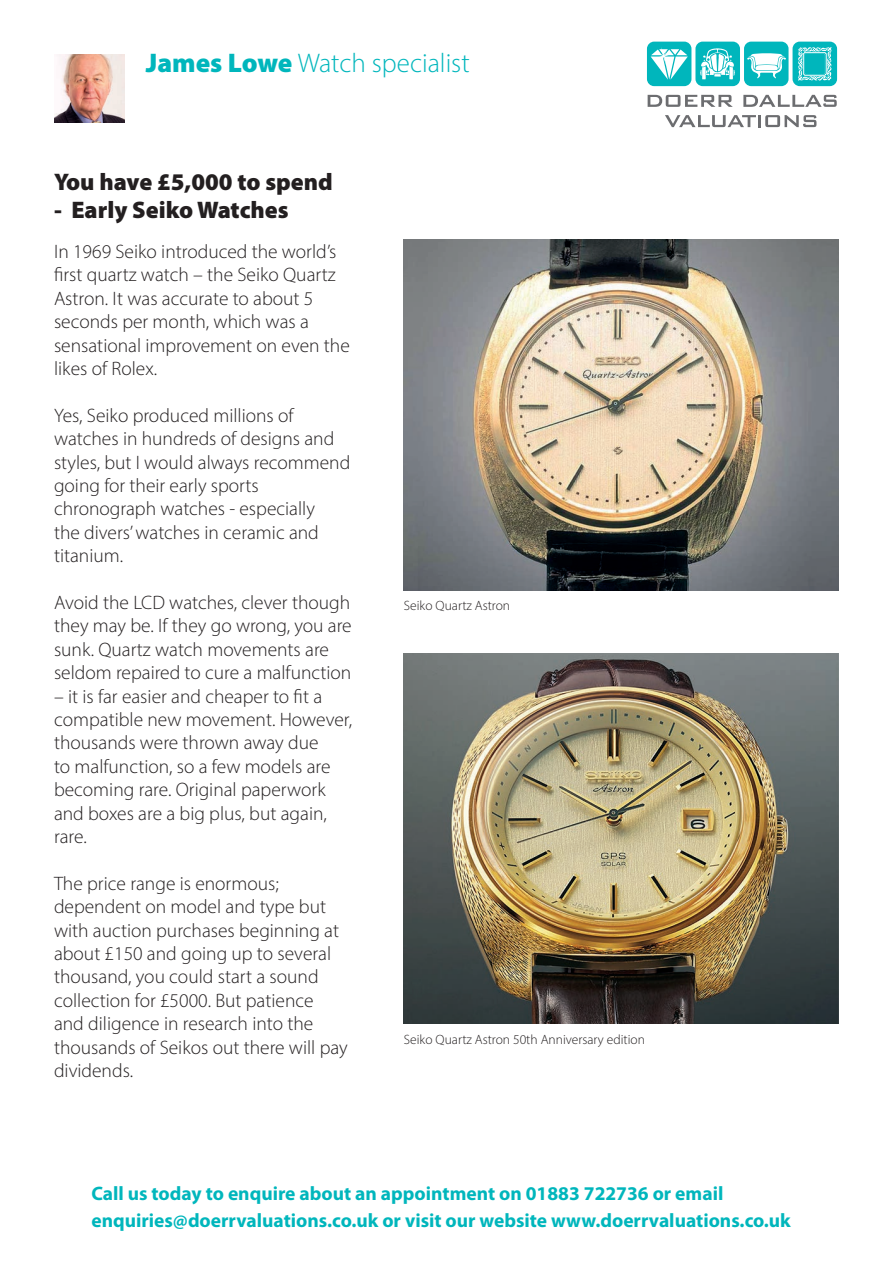
<style>
.page{position:relative;width:893px;height:1263px;background:#fff}
.page>*{position:absolute;margin:0;border:0;box-sizing:border-box;transform-origin:0 0}
.t1{font:300 27px "Myriad Pro";color:#00b6bc}
.t2{font:900 24px "Myriad Pro";color:#231f20}
.t3{font:300 19.5px/23.4px "Myriad Pro";color:#231f20}
.t4{font:700 19.5px/27px "Myriad Pro";color:#00b6bc}
.t5{font:300 13.5px "Myriad Pro";color:#231f20}
.s1{font-weight:900}
</style>
<div class="page">
<img style="left:404px;top:653px;width:435px;height:371px">
<img style="left:404px;top:239px;width:435px;height:351px">
<img style="left:54px;top:54px;width:70px;height:68px">
<div style="left:647px;top:42px;width:44px;height:44px;background:#00b6bc;border-radius:7px"></div>
<div style="left:695px;top:42px;width:45px;height:44px;background:#00b6bc;border-radius:7px"></div>
<div style="left:744px;top:42px;width:44px;height:44px;background:#00b6bc;border-radius:7px"></div>
<div style="left:792px;top:42px;width:45px;height:44px;background:#00b6bc;border-radius:7px"></div>
<svg style="left:651px;top:47px;width:37px;height:33px"></svg>
<svg style="left:798px;top:47px;width:34px;height:34px"></svg>
<svg style="left:747px;top:53px;width:39px;height:25px"></svg>
<svg style="left:700px;top:48px;width:35px;height:32px"></svg>
<svg style="left:648px;top:95px;width:85px;height:12px"></svg>
<svg style="left:743px;top:95px;width:94px;height:12px"></svg>
<svg style="left:665px;top:115px;width:151px;height:12px"></svg>
<h1 class="t1" style="left:146px;top:47px;width:325px"><span class="s1">James Lowe</span> Watch specialist</h1>
<p class="t2" style="left:54px;top:165px;width:280px">You have £5,000 to spend</p>
<p class="t2" style="left:54px;top:194px;width:236px">- Early Seiko Watches</p>
<p class="t3" style="left:54px;top:240px;width:297px">In 1969 Seiko introduced the world’s first quartz watch – the Seiko Quartz<br>Astron. It was accurate to about 5 seconds per month, which was a sensational improvement on even the likes of Rolex.</p>
<p class="t3" style="left:54px;top:403px;width:298px">Yes, Seiko produced millions of watches in hundreds of designs and styles, but I would always recommend going for their early sports chronograph watches - especially<br>the divers’ watches in ceramic and titanium.</p>
<p class="t3" style="left:54px;top:591px;width:299px">Avoid the LCD watches, clever though they may be. If they go wrong, you are sunk. Quartz watch movements are seldom repaired to cure a malfunction</p>
<p class="t3" style="left:54px;top:684px;width:300px">– it is far easier and cheaper to fit a compatible new movement. However, thousands were thrown away due<br>to malfunction, so a few models are becoming rare. Original paperwork and boxes are a big plus, but again, rare.</p>
<p class="t3" style="left:54px;top:871px;width:295px">The price range is enormous; dependent on model and type but with auction purchases beginning at about £150 and going up to several thousand, you could start a sound collection for £5000. But patience and diligence in research into the thousands of Seikos out there will pay dividends.</p>
<p class="t5" style="left:404px;top:598px;width:108px">Seiko Quartz Astron</p>
<p class="t5" style="left:404px;top:1031px;width:242px">Seiko Quartz Astron 50th Anniversary edition</p>
<p class="t4" style="left:91px;top:1180px;width:701px">Call us today to enquire about an appointment on 01883 722736 or email enquiries@doerrvaluations.co.uk or visit our website www.doerrvaluations.co.uk</p>
</div>
